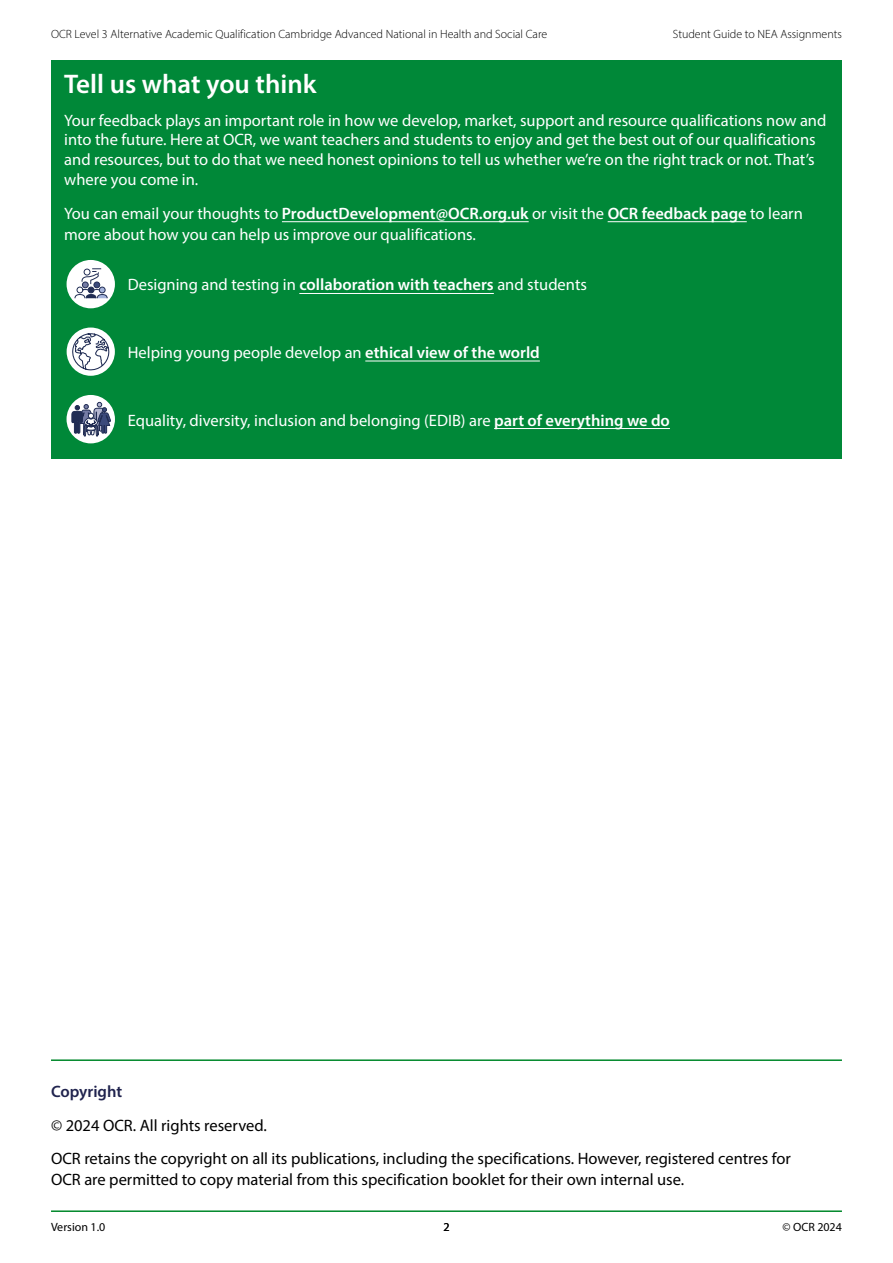
<style>
.page{position:relative;width:893px;height:1263px;background:#fff}
.page>*{position:absolute;margin:0;border:0;box-sizing:border-box;transform-origin:0 0}
.body{font:600 27px "Myriad Pro";color:#fff}
.body-2{font:16.5px/19.8px "Myriad Pro";color:#fff}
.body-3{font:16.5px/21px "Myriad Pro";color:#000}
.body-4{font:600 16.5px "Myriad Pro";color:#20234e}
.t1{font:300 12px "Myriad Pro";color:#000}
.t2{font:12px "Myriad Pro";color:#000}
.s1{font-weight:600}
</style>
<div class="page">
<hr style="left:51px;top:1210px;width:791px;height:2px;background:#00882b">
<hr style="left:51px;top:1059px;width:791px;height:2px;background:#00882b">
<div style="left:51px;top:60px;width:791px;height:398px;background:#008838"></div>
<hr style="left:282px;top:221px;width:247px;height:1px;background:#fff">
<hr style="left:608px;top:221px;width:139px;height:1px;background:#fff">
<hr style="left:299px;top:293px;width:195px;height:1px;background:#fff">
<hr style="left:365px;top:361px;width:175px;height:1px;background:#fff">
<hr style="left:494px;top:428px;width:176px;height:1px;background:#fff">
<svg style="left:65px;top:259px;width:51px;height:50px"></svg>
<div style="left:64px;top:258px;width:53px;height:53px;border:2px solid #008838;border-radius:50%"></div>
<svg style="left:74px;top:268px;width:34px;height:31px"></svg>
<svg style="left:65px;top:326px;width:51px;height:51px"></svg>
<div style="left:64px;top:325px;width:53px;height:53px;border:2px solid #008838;border-radius:50%"></div>
<svg style="left:72px;top:333px;width:38px;height:38px"></svg>
<svg style="left:65px;top:394px;width:51px;height:51px"></svg>
<div style="left:64px;top:393px;width:53px;height:53px;border:2px solid #008838;border-radius:50%"></div>
<svg style="left:71px;top:402px;width:40px;height:44px;background:#7c949c"></svg>
<p class="t1" style="left:51px;top:27px;width:498px">OCR Level 3 Alternative Academic Qualification Cambridge Advanced National in Health and Social Care</p>
<p class="t1" style="left:673px;top:27px;width:171px">Student Guide to NEA Assignments</p>
<p class="body" style="left:64px;top:67px;width:254px">Tell us what you think</p>
<p class="body-2" style="left:64px;top:110px;width:764px">Your feedback plays an important role in how we develop, market, support and resource qualifications now and into the future. Here at OCR, we want teachers and students to enjoy and get the best out of our qualifications and resources, but to do that we need honest opinions to tell us whether we’re on the right track or not. That’s where you come in.</p>
<p class="body-2" style="left:64px;top:202px;width:740px;line-height:21px">You can email your thoughts to <span class="s1">ProductDevelopment@OCR.org.uk</span> or visit the <span class="s1">OCR feedback page</span> to learn more about how you can help us improve our qualifications.</p>
<p class="body-2" style="left:128px;top:275px;width:461px">Designing and testing in <span class="s1">collaboration with teachers</span> and students</p>
<p class="body-2" style="left:128px;top:342px;width:414px">Helping young people develop an <span class="s1">ethical view of the world</span></p>
<p class="body-2" style="left:128px;top:410px;width:544px">Equality, diversity, inclusion and belonging (EDIB) are <span class="s1">part of everything we do</span></p>
<p class="body-4" style="left:51px;top:1081px;width:73px">Copyright</p>
<p class="body-3" style="left:51px;top:1114px;width:217px">© 2024 OCR. All rights reserved.</p>
<p class="body-3" style="left:51px;top:1148px;width:741px">OCR retains the copyright on all its publications, including the specifications. However, registered centres for<br>OCR are permitted to copy material from this specification booklet for their own internal use.</p>
<p class="t2" style="left:51px;top:1220px;width:56px">Version 1.0</p>
<p class="t2" style="left:443px;top:1220px;width:8px">2</p>
<p class="t2" style="left:782px;top:1220px;width:61px">© OCR 2024</p>
</div>
